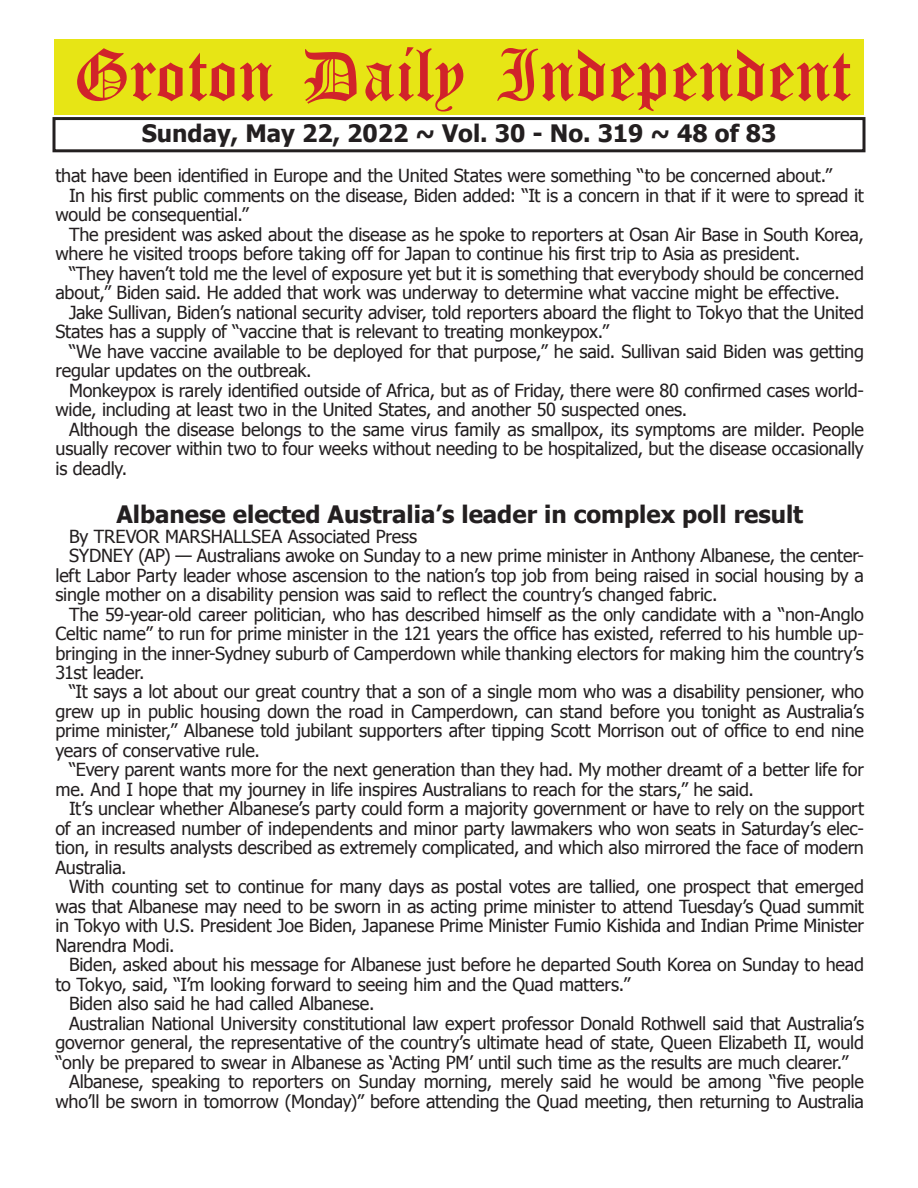
<style>
.page{position:relative;width:918px;height:1188px;background:#fff}
.page>*{position:absolute;margin:0;border:0;box-sizing:border-box;transform-origin:0 0}
.t1{font:54px "Old English Five";color:#d1232a}
.t2{font:700 24px "Tahoma";color:#231f20}
.t3{font:18px "Tahoma";letter-spacing:-.01em;color:#231f20}
</style>
<div class="page">
<div style="left:52px;top:117px;width:814px;height:35px;border:3px solid #231f20"></div>
<div style="left:54px;top:40px;width:810px;height:75px;background:#e7e515"></div>
<h1 class="t1" style="left:73px;top:50px;width:779px">Groton Daily Independent</h1>
<h2 class="t2" style="left:142px;top:116px;width:636px">Sunday, May 22, 2022 ~ Vol. 30 - No. 319 ~ 48 of 83</h2>
<p class="t3" style="left:56px;top:164px;width:778px">that have been identified in Europe and the United States were something “to be concerned about.”</p>
<p class="t3" style="left:69px;top:183px;width:796px">In his first public comments on the disease, Biden added: “It is a concern in that if it were to spread it</p>
<p class="t3" style="left:56px;top:203px;width:195px">would be consequential.”</p>
<p class="t3" style="left:69px;top:222px;width:796px">The president was asked about the disease as he spoke to reporters at Osan Air Base in South Korea,</p>
<p class="t3" style="left:56px;top:242px;width:746px">where he visited troops before taking off for Japan to continue his first trip to Asia as president.</p>
<p class="t3" style="left:69px;top:261px;width:796px">“They haven’t told me the level of exposure yet but it is something that everybody should be concerned</p>
<p class="t3" style="left:56px;top:281px;width:786px">about,” Biden said. He added that work was underway to determine what vaccine might be effective.</p>
<p class="t3" style="left:69px;top:300px;width:796px">Jake Sullivan, Biden’s national security adviser, told reporters aboard the flight to Tokyo that the United</p>
<p class="t3" style="left:56px;top:320px;width:555px">States has a supply of “vaccine that is relevant to treating monkeypox.”</p>
<p class="t3" style="left:69px;top:339px;width:797px">“We have vaccine available to be deployed for that purpose,” he said. Sullivan said Biden was getting</p>
<p class="t3" style="left:56px;top:359px;width:258px">regular updates on the outbreak.</p>
<p class="t3" style="left:69px;top:378px;width:796px">Monkeypox is rarely identified outside of Africa, but as of Friday, there were 80 confirmed cases world-</p>
<p class="t3" style="left:56px;top:398px;width:633px">wide, including at least two in the United States, and another 50 suspected ones.</p>
<p class="t3" style="left:69px;top:417px;width:797px">Although the disease belongs to the same virus family as smallpox, its symptoms are milder. People</p>
<p class="t3" style="left:56px;top:437px;width:810px">usually recover within two to four weeks without needing to be hospitalized, but the disease occasionally</p>
<p class="t3" style="left:56px;top:456px;width:73px">is deadly.</p>
<h2 class="t2" style="left:116px;top:497px;width:688px">Albanese elected Australia’s leader in complex poll result</h2>
<p class="t3" style="left:69px;top:524px;width:350px">By TREVOR MARSHALLSEA Associated Press</p>
<p class="t3" style="left:69px;top:543px;width:796px">SYDNEY (AP) — Australians awoke on Sunday to a new prime minister in Anthony Albanese, the center-</p>
<p class="t3" style="left:56px;top:563px;width:810px">left Labor Party leader whose ascension to the nation’s top job from being raised in social housing by a</p>
<p class="t3" style="left:56px;top:582px;width:664px">single mother on a disability pension was said to reflect the country’s changed fabric.</p>
<p class="t3" style="left:69px;top:602px;width:797px">The 59-year-old career politician, who has described himself as the only candidate with a “non-Anglo</p>
<p class="t3" style="left:56px;top:621px;width:810px">Celtic name” to run for prime minister in the 121 years the office has existed, referred to his humble up-</p>
<p class="t3" style="left:56px;top:641px;width:810px">bringing in the inner-Sydney suburb of Camperdown while thanking electors for making him the country’s</p>
<p class="t3" style="left:56px;top:660px;width:91px">31st leader.</p>
<p class="t3" style="left:69px;top:680px;width:797px">“It says a lot about our great country that a son of a single mom who was a disability pensioner, who</p>
<p class="t3" style="left:56px;top:699px;width:810px">grew up in public housing down the road in Camperdown, can stand before you tonight as Australia’s</p>
<p class="t3" style="left:56px;top:719px;width:810px">prime minister,” Albanese told jubilant supporters after tipping Scott Morrison out of office to end nine</p>
<p class="t3" style="left:56px;top:738px;width:206px">years of conservative rule.</p>
<p class="t3" style="left:69px;top:758px;width:796px">“Every parent wants more for the next generation than they had. My mother dreamt of a better life for</p>
<p class="t3" style="left:56px;top:777px;width:700px">me. And I hope that my journey in life inspires Australians to reach for the stars,” he said.</p>
<p class="t3" style="left:69px;top:797px;width:797px">It’s unclear whether Albanese’s party could form a majority government or have to rely on the support</p>
<p class="t3" style="left:56px;top:816px;width:810px">of an increased number of independents and minor party lawmakers who won seats in Saturday’s elec-</p>
<p class="t3" style="left:56px;top:836px;width:810px">tion, in results analysts described as extremely complicated, and which also mirrored the face of modern</p>
<p class="t3" style="left:56px;top:855px;width:73px">Australia.</p>
<p class="t3" style="left:69px;top:875px;width:797px">With counting set to continue for many days as postal votes are tallied, one prospect that emerged</p>
<p class="t3" style="left:56px;top:894px;width:810px">was that Albanese may need to be sworn in as acting prime minister to attend Tuesday’s Quad summit</p>
<p class="t3" style="left:56px;top:914px;width:810px">in Tokyo with U.S. President Joe Biden, Japanese Prime Minister Fumio Kishida and Indian Prime Minister</p>
<p class="t3" style="left:56px;top:933px;width:120px">Narendra Modi.</p>
<p class="t3" style="left:69px;top:953px;width:796px">Biden, asked about his message for Albanese just before he departed South Korea on Sunday to head</p>
<p class="t3" style="left:56px;top:972px;width:576px">to Tokyo, said, “I’m looking forward to seeing him and the Quad matters.”</p>
<p class="t3" style="left:69px;top:992px;width:307px">Biden also said he had called Albanese.</p>
<p class="t3" style="left:69px;top:1011px;width:797px">Australian National University constitutional law expert professor Donald Rothwell said that Australia’s</p>
<p class="t3" style="left:56px;top:1031px;width:810px">governor general, the representative of the country’s ultimate head of state, Queen Elizabeth II, would</p>
<p class="t3" style="left:56px;top:1050px;width:794px">“only be prepared to swear in Albanese as ‘Acting PM’ until such time as the results are much clearer.”</p>
<p class="t3" style="left:69px;top:1070px;width:796px">Albanese, speaking to reporters on Sunday morning, merely said he would be among “five people</p>
<p class="t3" style="left:56px;top:1089px;width:810px">who’ll be sworn in tomorrow (Monday)” before attending the Quad meeting, then returning to Australia</p>
</div>
